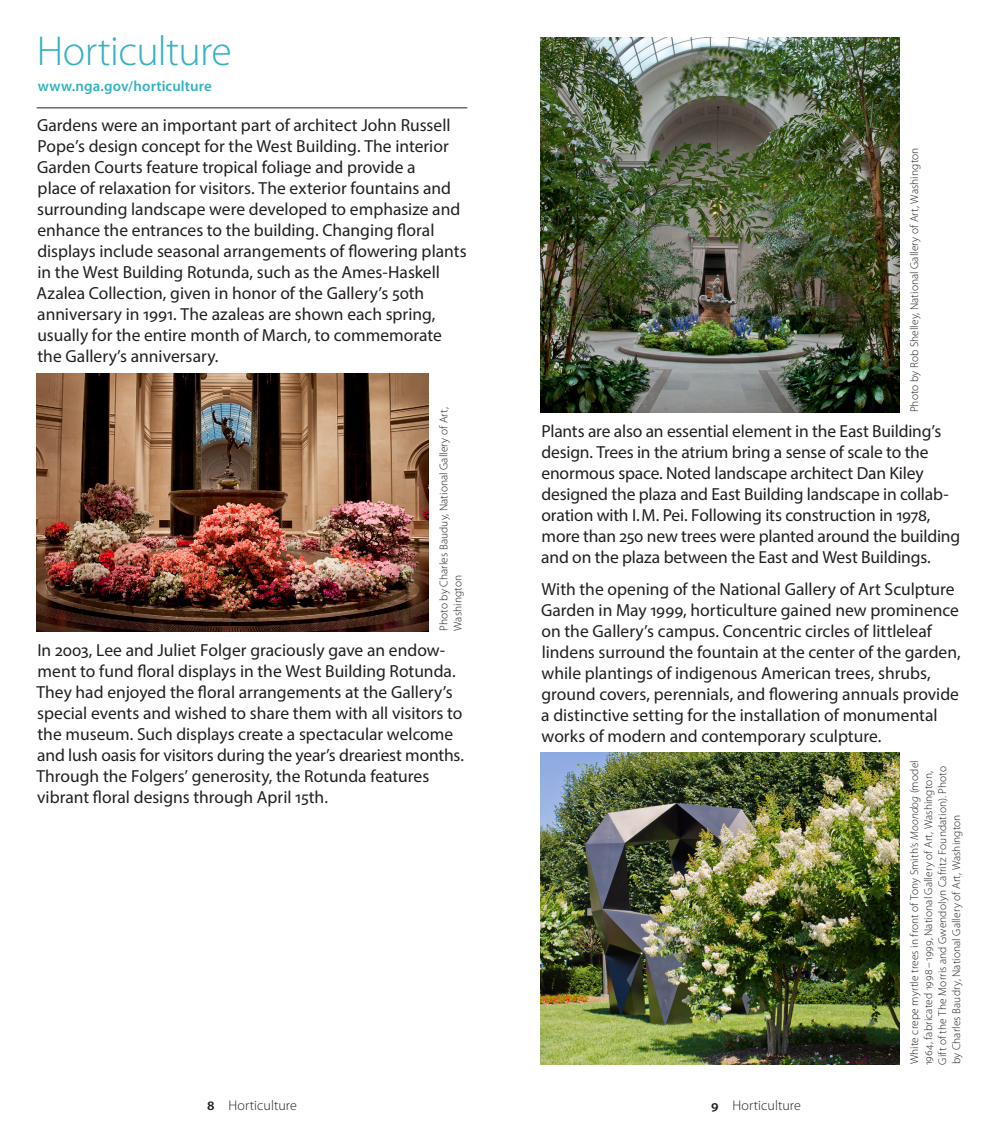
<style>
.page{position:relative;width:1008px;height:1134px;background:#fff}
.page>*{position:absolute;margin:0;border:0;box-sizing:border-box;transform-origin:0 0}
._01__section_head{font:300 42px "Myriad Pro";letter-spacing:-.015em;color:#34b2c0}
._04a__text_second{font:17.5px/21px "Myriad Pro";letter-spacing:-.005em;color:#231f20}
._02__head_title_even{font:17.5px/21px "Myriad Pro";color:#231f20}
._01a__section_head_u{font:600 14.88px "Myriad Pro";letter-spacing:.01em;color:#34b2c0}
._08__folio{font:300 14px "Myriad Pro";letter-spacing:.005em;color:#231f20}
.t1{font:300 11.38px/14px "Myriad Pro";letter-spacing:.01em;color:#231f20}
.s1{font-style:italic}
.s2{font-weight:600}
</style>
<div class="page">
<img style="left:541px;top:37px;width:358px;height:375px">
<img style="left:541px;top:753px;width:358px;height:312px">
<hr style="left:37px;top:108px;width:430px;height:1px;background:#231f20">
<img style="left:37px;top:373px;width:392px;height:258px">
<p class="_01__section_head" style="left:37px;top:28px;width:197px">Horticulture</p>
<p class="_01a__section_head_u" style="left:38px;top:76px;width:176px">www.nga.gov/horticulture</p>
<p class="_02__head_title_even" style="left:36px;top:114px;width:432px">Gardens were an important part of architect John Russell Pope’s design concept for the West Building. The interior Garden Courts feature tropical foliage and provide a<br>place of relaxation for visitors. The exterior fountains and surrounding landscape were developed to emphasize and enhance the entrances to the building. Changing floral displays include seasonal arrangements of flowering plants in the West Building Rotunda, such as the Ames-Haskell Azalea Collection, given in honor of the Gallery’s 50th anniversary in 1991. The azaleas are shown each spring, usually for the entire month of March, to commemorate the Gallery’s anniversary.</p>
<p class="t1" style="left:437px;top:631px;width:225px;rotate:-90deg">Photo by Charles Bauduy, National Gallery of Art,<br>Washington</p>
<p class="_04a__text_second" style="left:36px;top:639px;width:429px">In 2003, Lee and Juliet Folger graciously gave an endow&shy;ment to fund floral displays in the West Building Rotunda.<br>They had enjoyed the floral arrangements at the Gallery’s special events and wished to share them with all visitors to the museum. Such displays create a spectacular welcome and lush oasis for visitors during the year’s dreariest months.<br>Through the Folgers’ generosity, the Rotunda features vibrant floral designs through April 15th.</p>
<p class="t1" style="left:908px;top:412px;width:266px;rotate:-90deg">Photo by Rob Shelley, National Gallery of Art, Washington</p>
<p class="_04a__text_second" style="left:541px;top:421px;width:421px">Plants are also an essential element in the East Building’s design. Trees in the atrium bring a sense of scale to the enormous space. Noted landscape architect Dan Kiley designed the plaza and East Building landscape in collab&shy;oration with I.M. Pei. Following its construction in 1978, more than 250 new trees were planted around the building and on the plaza between the East and West Buildings.</p>
<p class="_04a__text_second" style="left:541px;top:578px;width:421px">With the opening of the National Gallery of Art Sculpture Garden in May 1999, horticulture gained new prominence on the Gallery’s campus. Concentric circles of littleleaf lindens surround the fountain at the center of the garden, while plantings of indigenous American trees, shrubs, ground covers, perennials, and flowering annuals provide a distinctive setting for the installation of monumental works of modern and contemporary sculpture.</p>
<p class="t1" style="left:908px;top:1065px;width:306px;rotate:-90deg">White crepe myrtle trees in front of Tony Smith’s <span class="s1">Moondog</span> (model 1964, fabricated 1998 – 1999, National Gallery of Art, Washington, Gift of the The Morris and Gwendolyn Cafritz Foundation). Photo by Charles Baudry, National Gallery of Art, Washington</p>
<p class="_08__folio" style="left:207px;top:1098px;width:91px"><span class="s2">8</span> Horticulture</p>
<p class="_08__folio" style="left:711px;top:1098px;width:91px"><span class="s2">9</span> Horticulture</p>
</div>
